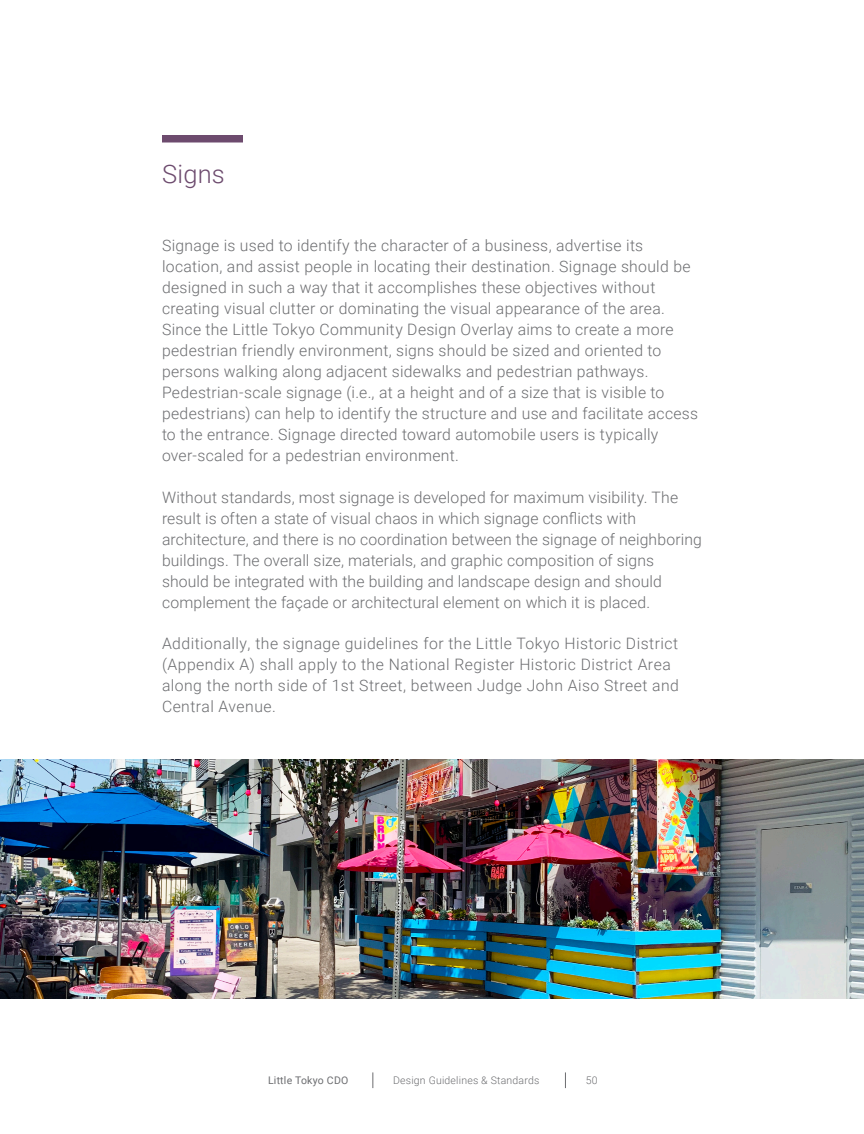
<style>
.page{position:relative;width:864px;height:1134px;background:#fff}
.page>*{position:absolute;margin:0;border:0;box-sizing:border-box;transform-origin:0 0}
.Heading_2{font:300 25.5px "Roboto";letter-spacing:.01em;color:#6d4b6e}
.BD_Copy{font:300 15.75px/21px "Roboto";letter-spacing:.015em;color:#6c6d70}
.t1{font:300 10.5px "Roboto";letter-spacing:.02em;color:#6c6d70}
.t2{font:10.5px "Roboto";letter-spacing:.02em;color:#6c6d70}
</style>
<div class="page">
<svg style="left:372px;top:1072px;width:1px;height:16px"></svg>
<svg style="left:565px;top:1072px;width:1px;height:16px"></svg>
<div style="left:162px;top:135px;width:81px;height:7px;background:#6d4b6e"></div>
<img style="left:0;top:759px;width:864px;height:240px">
<p class="Heading_2" style="left:162px;top:156px;width:64px">Signs</p>
<p class="BD_Copy" style="left:162px;top:235px;width:538px">Signage is used to identify the character of a business, advertise its location, and assist people in locating their destination. Signage should be designed in such a way that it accomplishes these objectives without creating visual clutter or dominating the visual appearance of the area.<br>Since the Little Tokyo Community Design Overlay aims to create a more pedestrian friendly environment, signs should be sized and oriented to persons walking along adjacent sidewalks and pedestrian pathways.<br>Pedestrian-scale signage (i.e., at a height and of a size that is visible to pedestrians) can help to identify the structure and use and facilitate access to the entrance. Signage directed toward automobile users is typically over-scaled for a pedestrian environment.</p>
<p class="BD_Copy" style="left:162px;top:486px;width:542px">Without standards, most signage is developed for maximum visibility. The result is often a state of visual chaos in which signage conflicts with architecture, and there is no coordination between the signage of neighboring buildings. The overall size, materials, and graphic composition of signs should be integrated with the building and landscape design and should complement the façade or architectural element on which it is placed.</p>
<p class="BD_Copy" style="left:162px;top:632px;width:519px">Additionally, the signage guidelines for the Little Tokyo Historic District (Appendix A) shall apply to the National Register Historic District Area along the north side of 1st Street, between Judge John Aiso Street and Central Avenue.</p>
<p class="t2" style="left:268px;top:1073px;width:82px">Little Tokyo CDO</p>
<p class="t1" style="left:393px;top:1073px;width:148px">Design Guidelines &amp; Standards</p>
<p class="t1" style="left:586px;top:1073px;width:13px">50</p>
</div>
